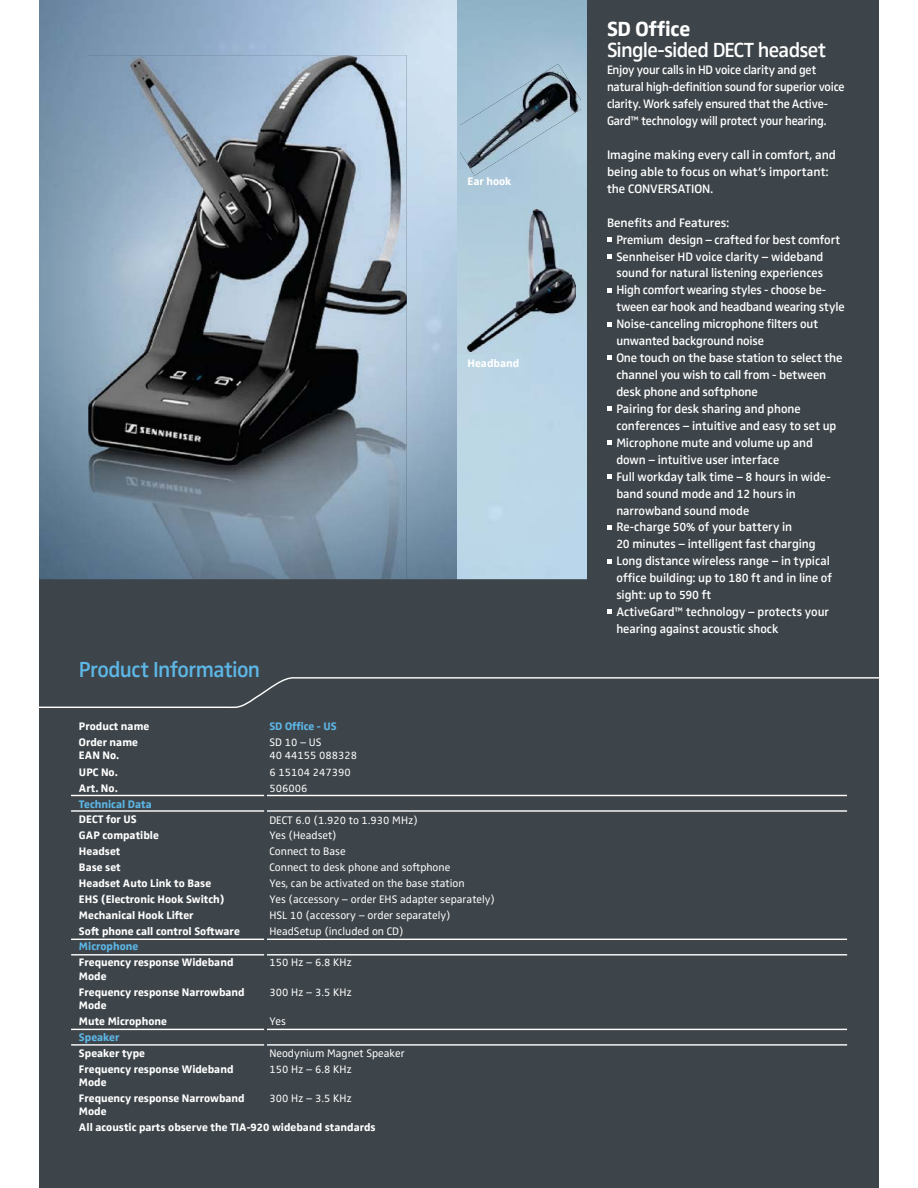
<style>
.page{position:relative;width:918px;height:1188px;background:#fff}
.page>*{position:absolute;margin:0;border:0;box-sizing:border-box;transform-origin:0 0}
.t1{font:600 22.65px "Sennheiser";letter-spacing:-.025em;color:#5db7e7;scale:.96 1}
.t2{font:600 21.15px "Sennheiser";letter-spacing:-.035em;color:#fff}
.t3{font:700 21.15px "Sennheiser";color:#fff}
.t4{font:600 12.75px/17px "Sennheiser";letter-spacing:-.005em;color:#fff}
.t5{font:600 12.75px/17px "Sennheiser";letter-spacing:-.005em;color:#fff;scale:.95 1}
.t6{font:700 11.25px/13.5px "Sennheiser";color:#fff}
.t7{font:11.25px/13.5px "Sennheiser";color:#fff}
.t8{font:700 11.25px "Sennheiser";color:#5db7e7}
</style>
<div class="page">
<div style="left:39px;top:0;width:840px;height:1188px;background:#3e454a"></div>
<img style="left:39px;top:0;width:418px;height:579px">
<img style="left:457px;top:0;width:130px;height:579px">
<img style="left:467px;top:210px;width:108px;height:141px">
<img style="left:88px;top:55px;width:319px;height:524px">
<img style="left:460px;top:64px;width:121px;height:112px">
<hr style="left:71px;top:810px;width:776px;height:2px;background:#fff">
<hr style="left:71px;top:954px;width:776px;height:2px;background:#fff">
<hr style="left:71px;top:1044px;width:776px;height:2px;background:#fff">
<hr style="left:71px;top:795px;width:776px;height:1px;background:#fff">
<hr style="left:71px;top:939px;width:776px;height:1px;background:#fff">
<hr style="left:71px;top:1029px;width:776px;height:1px;background:#fff">
<svg style="left:39px;top:677px;width:840px;height:31px"></svg>
<hr style="left:264px;top:724px;width:3px;height:356px;background:#3e454a">
<svg style="left:607px;top:237px;width:4px;height:4px"></svg>
<svg style="left:607px;top:254px;width:4px;height:4px"></svg>
<svg style="left:607px;top:288px;width:4px;height:4px"></svg>
<svg style="left:607px;top:322px;width:4px;height:4px"></svg>
<svg style="left:607px;top:356px;width:4px;height:4px"></svg>
<svg style="left:607px;top:407px;width:4px;height:4px"></svg>
<svg style="left:607px;top:440px;width:4px;height:5px"></svg>
<svg style="left:607px;top:474px;width:4px;height:5px"></svg>
<svg style="left:607px;top:525px;width:4px;height:4px"></svg>
<svg style="left:607px;top:559px;width:4px;height:4px"></svg>
<svg style="left:607px;top:610px;width:4px;height:4px"></svg>
<p class="t6" style="left:468px;top:175px;width:45px">Ear hook</p>
<h1 class="t1" style="left:79px;top:661px;width:190px">Product Information</h1>
<p class="t6" style="left:468px;top:357px;width:53px">Headband</p>
<p class="t6" style="left:79px;top:720px;width:72px">Product name</p>
<p class="t8" style="left:269px;top:722px;width:69px">SD Office - US</p>
<p class="t6" style="left:79px;top:736px;width:60px">Order name<br>EAN No.</p>
<p class="t7" style="left:269px;top:736px;width:89px">SD 10 – US<br>40 44155 088328</p>
<p class="t6" style="left:79px;top:766px;width:40px">UPC No.</p>
<p class="t7" style="left:269px;top:766px;width:83px">6 15104 247390</p>
<p class="t6" style="left:79px;top:782px;width:40px">Art. No.</p>
<p class="t7" style="left:269px;top:782px;width:40px">506006</p>
<p class="t8" style="left:79px;top:800px;width:74px">Technical Data</p>
<p class="t6" style="left:79px;top:814px;width:59px">DECT for US</p>
<p class="t7" style="left:269px;top:814px;width:150px">DECT 6.0 (1.920 to 1.930 MHz)</p>
<p class="t6" style="left:79px;top:830px;width:81px">GAP compatible</p>
<p class="t7" style="left:269px;top:830px;width:69px">Yes (Headset)</p>
<p class="t6" style="left:79px;top:845px;width:43px">Headset</p>
<p class="t7" style="left:269px;top:846px;width:78px">Connect to Base</p>
<p class="t6" style="left:79px;top:861px;width:43px">Base set</p>
<p class="t7" style="left:269px;top:861px;width:182px">Connect to desk phone and softphone</p>
<p class="t6" style="left:79px;top:877px;width:134px">Headset Auto Link to Base</p>
<p class="t7" style="left:269px;top:877px;width:197px">Yes, can be activated on the base station</p>
<p class="t6" style="left:79px;top:893px;width:147px">EHS (Electronic Hook Switch)</p>
<p class="t7" style="left:269px;top:893px;width:227px">Yes (accessory – order EHS adapter separately)</p>
<p class="t6" style="left:79px;top:909px;width:116px">Mechanical Hook Lifter</p>
<p class="t7" style="left:269px;top:909px;width:183px">HSL 10 (accessory – order separately)</p>
<p class="t6" style="left:79px;top:925px;width:162px">Soft phone call control Software</p>
<p class="t7" style="left:269px;top:925px;width:136px">HeadSetup (included on CD)</p>
<p class="t8" style="left:79px;top:942px;width:61px">Microphone</p>
<p class="t6" style="left:79px;top:956px;width:156px">Frequency response Wideband<br>Mode</p>
<p class="t7" style="left:269px;top:957px;width:84px">150 Hz – 6.8 KHz</p>
<p class="t6" style="left:79px;top:986px;width:167px">Frequency response Narrowband<br>Mode</p>
<p class="t7" style="left:269px;top:986px;width:84px">300 Hz – 3.5 KHz</p>
<p class="t6" style="left:79px;top:1015px;width:90px">Mute Microphone</p>
<p class="t7" style="left:269px;top:1015px;width:18px">Yes</p>
<p class="t8" style="left:79px;top:1033px;width:42px">Speaker</p>
<p class="t6" style="left:79px;top:1047px;width:68px">Speaker type</p>
<p class="t7" style="left:269px;top:1047px;width:137px">Neodynium Magnet Speaker</p>
<p class="t6" style="left:79px;top:1063px;width:156px">Frequency response Wideband<br>Mode</p>
<p class="t7" style="left:269px;top:1063px;width:84px">150 Hz – 6.8 KHz</p>
<p class="t6" style="left:79px;top:1092px;width:167px">Frequency response Narrowband<br>Mode</p>
<p class="t7" style="left:269px;top:1092px;width:84px">300 Hz – 3.5 KHz</p>
<p class="t6" style="left:79px;top:1121px;width:298px">All acoustic parts observe the TIA-920 wideband standards</p>
<h2 class="t3" style="left:607px;top:21px;width:85px">SD Office</h2>
<h2 class="t2" style="left:607px;top:42px;width:221px">Single-sided DECT headset</h2>
<p class="t5" style="left:607px;top:62px;width:252px">Enjoy your calls in HD voice clarity and get natural high-definition sound for superior voice clarity. Work safely ensured that the Active-Gard™ technology will protect your hearing.</p>
<p class="t4" style="left:607px;top:147px;width:231px">Imagine making every call in comfort, and being able to focus on what’s important: the CONVERSATION.</p>
<p class="t4" style="left:616px;top:215px;width:230px;text-indent:-9px">Benefits and Features:<br>Premium design – crafted for best comfort Sennheiser HD voice clarity – wideband sound for natural listening experiences High comfort wearing styles - choose be&shy;tween ear hook and headband wearing style Noise-canceling microphone filters out unwanted background noise<br>One touch on the base station to select the channel you wish to call from - between desk phone and softphone<br>Pairing for desk sharing and phone conferences – intuitive and easy to set up Microphone mute and volume up and down – intuitive user interface<br>Full workday talk time – 8 hours in wide&shy;band sound mode and 12 hours in narrowband sound mode<br>Re-charge 50% of your battery in<br>20 minutes – intelligent fast charging Long distance wireless range – in typical office building: up to 180 ft and in line of sight: up to 590 ft<br>ActiveGard™ technology – protects your hearing against acoustic shock</p>
</div>
